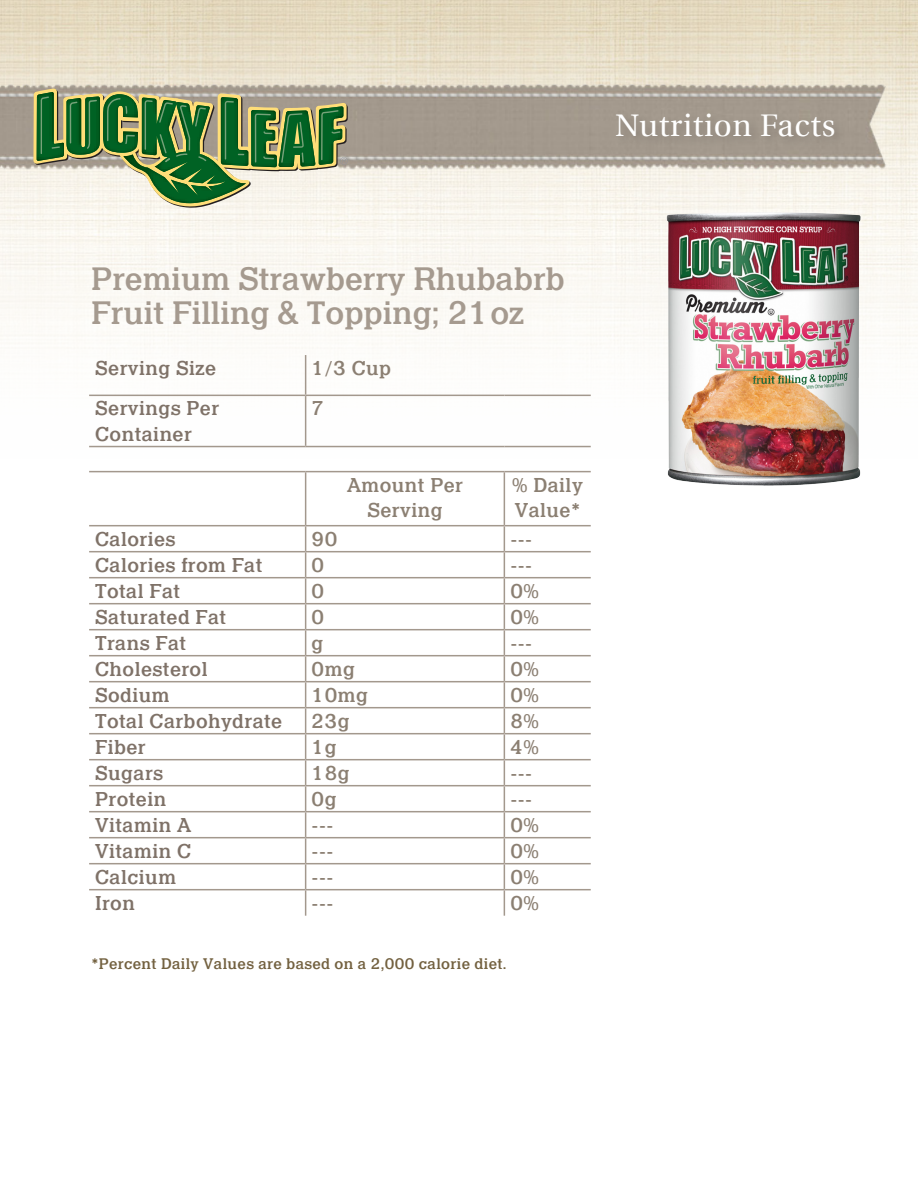
<style>
.page{position:relative;width:918px;height:1188px;background:#fff}
.page>*{position:absolute;margin:0;border:0;box-sizing:border-box;transform-origin:0 0}
.t1{font:33.9px/33.6px "Quint Mdm";color:#a59a8f}
.t2{font:31.2px "Utopia";letter-spacing:.02em;color:#fff}
.t3{font:21px "Quint Mdm";letter-spacing:.02em;color:#7f7268}
.t4{font:21px "Quint Mdm";letter-spacing:.02em;color:#8b7f72}
.t5{font:16.05px "Quint Mdm";letter-spacing:.02em;color:#736140}
</style>
<div class="page">
<img style="left:0;top:0;width:918px;height:448px">
<img style="left:0;top:77px;width:889px;height:100px">
<div style="left:614px;top:111px;width:232px;height:38px;background:#9f958a"></div>
<svg style="left:33px;top:89px;width:315px;height:119px;background:#84a175"></svg>
<img style="left:660px;top:207px;width:207px;height:279px">
<hr style="left:305px;top:355px;width:1px;height:40px;background:#a3988d">
<hr style="left:89px;top:395px;width:217px;height:1px;background:#a3988d">
<hr style="left:306px;top:395px;width:198px;height:1px;background:#a3988d">
<hr style="left:305px;top:396px;width:1px;height:50px;background:#a3988d">
<hr style="left:504px;top:395px;width:87px;height:1px;background:#a3988d">
<hr style="left:89px;top:446px;width:217px;height:1px;background:#a3988d">
<hr style="left:306px;top:446px;width:198px;height:1px;background:#a3988d">
<hr style="left:504px;top:446px;width:87px;height:1px;background:#a3988d">
<hr style="left:89px;top:471px;width:217px;height:1px;background:#a3988d">
<hr style="left:306px;top:471px;width:198px;height:1px;background:#a3988d">
<hr style="left:305px;top:472px;width:1px;height:53px;background:#a3988d">
<hr style="left:504px;top:471px;width:87px;height:1px;background:#a3988d">
<hr style="left:504px;top:472px;width:1px;height:53px;background:#a3988d">
<hr style="left:89px;top:525px;width:217px;height:1px;background:#a3988d">
<hr style="left:306px;top:525px;width:198px;height:1px;background:#a3988d">
<hr style="left:504px;top:525px;width:87px;height:1px;background:#a3988d">
<hr style="left:89px;top:551px;width:217px;height:1px;background:#a3988d">
<hr style="left:306px;top:551px;width:198px;height:1px;background:#a3988d">
<hr style="left:504px;top:551px;width:87px;height:1px;background:#a3988d">
<hr style="left:89px;top:577px;width:217px;height:1px;background:#a3988d">
<hr style="left:306px;top:577px;width:198px;height:1px;background:#a3988d">
<hr style="left:504px;top:577px;width:87px;height:1px;background:#a3988d">
<hr style="left:89px;top:603px;width:217px;height:1px;background:#a3988d">
<hr style="left:306px;top:603px;width:198px;height:1px;background:#a3988d">
<hr style="left:504px;top:603px;width:87px;height:1px;background:#a3988d">
<hr style="left:89px;top:629px;width:217px;height:1px;background:#a3988d">
<hr style="left:306px;top:629px;width:198px;height:1px;background:#a3988d">
<hr style="left:504px;top:629px;width:87px;height:1px;background:#a3988d">
<hr style="left:89px;top:655px;width:217px;height:1px;background:#a3988d">
<hr style="left:306px;top:655px;width:198px;height:1px;background:#a3988d">
<hr style="left:504px;top:655px;width:87px;height:1px;background:#a3988d">
<hr style="left:89px;top:681px;width:217px;height:1px;background:#a3988d">
<hr style="left:306px;top:681px;width:198px;height:1px;background:#a3988d">
<hr style="left:504px;top:681px;width:87px;height:1px;background:#a3988d">
<hr style="left:89px;top:707px;width:217px;height:1px;background:#a3988d">
<hr style="left:306px;top:707px;width:198px;height:1px;background:#a3988d">
<hr style="left:504px;top:707px;width:87px;height:1px;background:#a3988d">
<hr style="left:89px;top:733px;width:217px;height:1px;background:#a3988d">
<hr style="left:306px;top:733px;width:198px;height:1px;background:#a3988d">
<hr style="left:504px;top:733px;width:87px;height:1px;background:#a3988d">
<hr style="left:89px;top:759px;width:217px;height:1px;background:#a3988d">
<hr style="left:306px;top:759px;width:198px;height:1px;background:#a3988d">
<hr style="left:504px;top:759px;width:87px;height:1px;background:#a3988d">
<hr style="left:89px;top:785px;width:217px;height:1px;background:#a3988d">
<hr style="left:306px;top:785px;width:198px;height:1px;background:#a3988d">
<hr style="left:504px;top:785px;width:87px;height:1px;background:#a3988d">
<hr style="left:89px;top:811px;width:217px;height:1px;background:#a3988d">
<hr style="left:306px;top:811px;width:198px;height:1px;background:#a3988d">
<hr style="left:504px;top:811px;width:87px;height:1px;background:#a3988d">
<hr style="left:89px;top:837px;width:217px;height:1px;background:#a3988d">
<hr style="left:306px;top:837px;width:198px;height:1px;background:#a3988d">
<hr style="left:504px;top:837px;width:87px;height:1px;background:#a3988d">
<hr style="left:89px;top:863px;width:217px;height:1px;background:#a3988d">
<hr style="left:306px;top:863px;width:198px;height:1px;background:#a3988d">
<hr style="left:504px;top:863px;width:87px;height:1px;background:#a3988d">
<hr style="left:89px;top:889px;width:217px;height:1px;background:#a3988d">
<hr style="left:306px;top:889px;width:198px;height:1px;background:#a3988d">
<svg style="left:305px;top:526px;width:1px;height:390px"></svg>
<hr style="left:504px;top:889px;width:87px;height:1px;background:#a3988d">
<svg style="left:504px;top:526px;width:1px;height:390px"></svg>
<h2 class="t2" style="left:615px;top:108px;width:222px">Nutrition Facts</h2>
<p class="t1" style="left:91px;top:265px;width:475px">Premium Strawberry Rhubabrb<br>Fruit Filling &amp; Topping; 21 oz</p>
<p class="t3" style="left:95px;top:354px;width:123px">Serving Size</p>
<p class="t4" style="left:312px;top:354px;width:81px">1/3 Cup</p>
<p class="t3" style="left:95px;top:394px;width:125px">Servings Per</p>
<p class="t3" style="left:95px;top:420px;width:98px">Container</p>
<p class="t4" style="left:312px;top:394px;width:14px">7</p>
<p class="t4" style="left:347px;top:471px;width:117px">Amount Per</p>
<p class="t4" style="left:367px;top:496px;width:77px">Serving</p>
<p class="t4" style="left:512px;top:471px;width:72px">% Daily</p>
<p class="t4" style="left:515px;top:496px;width:67px">Value*</p>
<p class="t3" style="left:95px;top:525px;width:82px">Calories</p>
<p class="t4" style="left:312px;top:525px;width:27px">90</p>
<p class="t4" style="left:510px;top:525px;width:23px">---</p>
<p class="t3" style="left:95px;top:551px;width:169px">Calories from Fat</p>
<p class="t4" style="left:312px;top:551px;width:14px">0</p>
<p class="t4" style="left:510px;top:551px;width:23px">---</p>
<p class="t3" style="left:95px;top:577px;width:87px">Total Fat</p>
<p class="t4" style="left:312px;top:577px;width:14px">0</p>
<p class="t4" style="left:510px;top:577px;width:30px">0%</p>
<p class="t3" style="left:95px;top:603px;width:133px">Saturated Fat</p>
<p class="t4" style="left:312px;top:603px;width:14px">0</p>
<p class="t4" style="left:510px;top:603px;width:30px">0%</p>
<p class="t3" style="left:95px;top:629px;width:93px">Trans Fat</p>
<p class="t4" style="left:312px;top:629px;width:13px">g</p>
<p class="t4" style="left:510px;top:629px;width:23px">---</p>
<p class="t3" style="left:95px;top:655px;width:114px">Cholesterol</p>
<p class="t4" style="left:312px;top:655px;width:45px">0mg</p>
<p class="t4" style="left:510px;top:655px;width:30px">0%</p>
<p class="t3" style="left:95px;top:681px;width:76px">Sodium</p>
<p class="t4" style="left:312px;top:681px;width:58px">10mg</p>
<p class="t4" style="left:510px;top:681px;width:30px">0%</p>
<p class="t3" style="left:95px;top:707px;width:189px">Total Carbohydrate</p>
<p class="t4" style="left:312px;top:707px;width:39px">23g</p>
<p class="t4" style="left:510px;top:707px;width:30px">8%</p>
<p class="t3" style="left:95px;top:733px;width:52px">Fiber</p>
<p class="t4" style="left:312px;top:733px;width:26px">1g</p>
<p class="t4" style="left:510px;top:733px;width:30px">4%</p>
<p class="t3" style="left:95px;top:759px;width:70px">Sugars</p>
<p class="t4" style="left:312px;top:759px;width:40px">18g</p>
<p class="t4" style="left:510px;top:759px;width:23px">---</p>
<p class="t3" style="left:95px;top:785px;width:73px">Protein</p>
<p class="t4" style="left:312px;top:785px;width:26px">0g</p>
<p class="t4" style="left:510px;top:785px;width:23px">---</p>
<p class="t3" style="left:95px;top:811px;width:98px">Vitamin A</p>
<p class="t4" style="left:312px;top:811px;width:23px">---</p>
<p class="t4" style="left:510px;top:811px;width:30px">0%</p>
<p class="t3" style="left:95px;top:837px;width:97px">Vitamin C</p>
<p class="t4" style="left:312px;top:837px;width:23px">---</p>
<p class="t4" style="left:510px;top:837px;width:30px">0%</p>
<p class="t3" style="left:95px;top:863px;width:83px">Calcium</p>
<p class="t4" style="left:312px;top:863px;width:23px">---</p>
<p class="t4" style="left:510px;top:863px;width:30px">0%</p>
<p class="t3" style="left:95px;top:889px;width:41px">Iron</p>
<p class="t4" style="left:312px;top:889px;width:23px">---</p>
<p class="t4" style="left:510px;top:889px;width:30px">0%</p>
<p class="t5" style="left:92px;top:953px;width:417px">*Percent Daily Values are based on a 2,000 calorie diet.</p>
</div>
